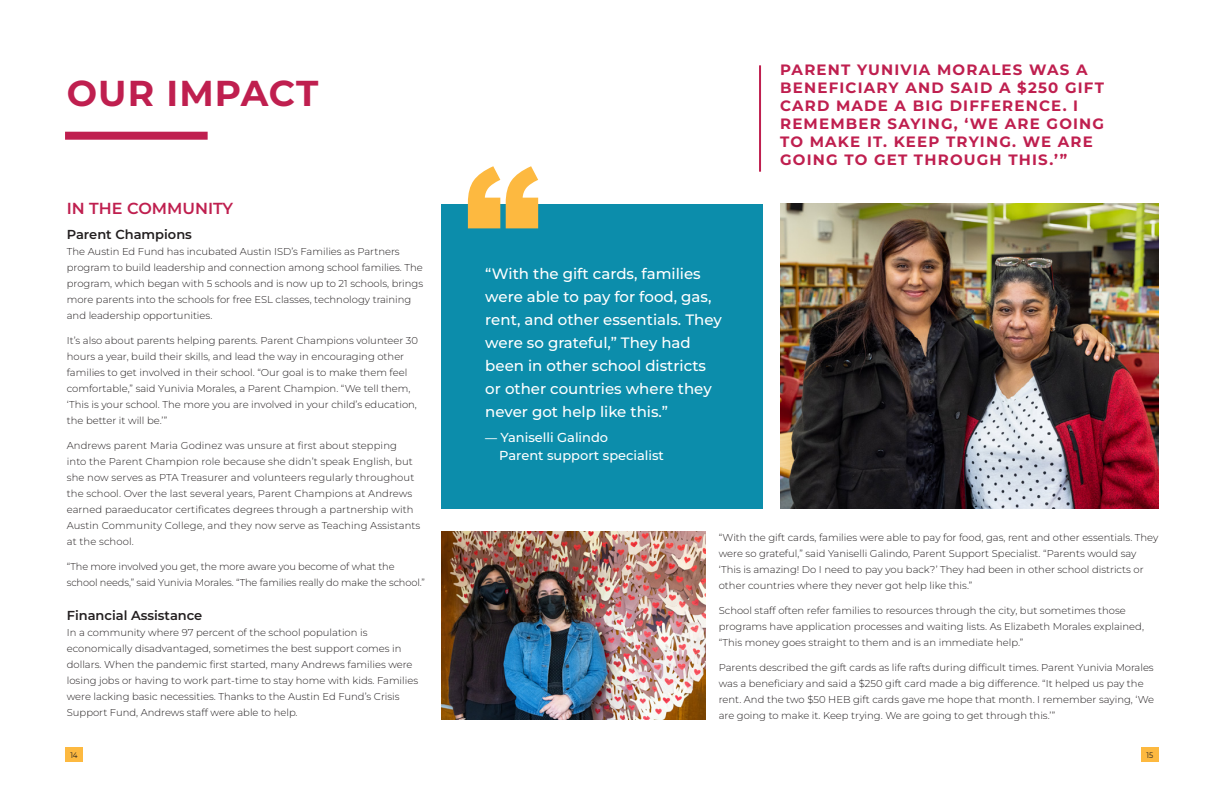
<style>
.page{position:relative;width:1224px;height:792px;background:#fff}
.page>*{position:absolute;margin:0;border:0;box-sizing:border-box;transform-origin:0 0}
.t1{font:700 36px "Montserrat";letter-spacing:.03em;color:#bf1f4f}
.t2{font:600 16px "Montserrat";color:#bf1f4f}
.t3{font:500 15px/23px "Montserrat";color:#fff}
.t4{font:700 15px/18px "Montserrat";letter-spacing:.08em;color:#bf1f4f}
.t5{font:500 13px/18px "Montserrat";color:#fff}
.t6{font:600 13px "Montserrat";color:#231f20}
.t7{font:300 10px/16px "Montserrat";color:#231f20}
.t8{font:8px "Montserrat";color:#231f20;scale:.91 1}
.s1{font-size:12px}
</style>
<div class="page">
<div style="left:65px;top:747px;width:18px;height:15px;background:#fdb940"></div>
<div style="left:1141px;top:747px;width:18px;height:15px;background:#fdb940"></div>
<img style="left:780px;top:204px;width:379px;height:305px">
<hr style="left:759px;top:65px;width:2px;height:107px;background:#bf1f4f">
<div style="left:65px;top:132px;width:143px;height:8px;background:#bf1f4f"></div>
<img style="left:441px;top:531px;width:264px;height:189px">
<div style="left:441px;top:204px;width:322px;height:305px;background:#0c8dab"></div>
<svg style="left:468px;top:166px;width:70px;height:62px"></svg>
<p class="t1" style="left:67px;top:70px;width:253px">OUR IMPACT</p>
<p class="t2" style="left:67px;top:198px;width:168px">IN THE COMMUNITY</p>
<p class="t6" style="left:67px;top:226px;width:127px">Parent Champions</p>
<p class="t7" style="left:67px;top:244px;width:358px">The Austin Ed Fund has incubated Austin ISD’s Families as Partners program to build leadership and connection among school families. The program, which began with 5 schools and is now up to 21 schools, brings more parents into the schools for free ESL classes, technology training and leadership opportunities.</p>
<p class="t7" style="left:67px;top:333px;width:353px">It’s also about parents helping parents. Parent Champions volunteer 30 hours a year, build their skills, and lead the way in encouraging other families to get involved in their school. “Our goal is to make them feel comfortable,” said Yunivia Morales, a Parent Champion. “We tell them, ‘This is your school. The more you are involved in your child’s education, the better it will be.’”</p>
<p class="t7" style="left:67px;top:438px;width:355px">Andrews parent Maria Godinez was unsure at first about stepping<br>into the Parent Champion role because she didn’t speak English, but she now serves as PTA Treasurer and volunteers regularly throughout the school. Over the last several years, Parent Champions at Andrews earned paraeducator certificates degrees through a partnership with Austin Community College, and they now serve as Teaching Assistants at the school.</p>
<p class="t7" style="left:67px;top:559px;width:360px">“The more involved you get, the more aware you become of what the school needs,” said Yunivia Morales. “The families really do make the school.”</p>
<p class="t6" style="left:67px;top:607px;width:137px">Financial Assistance</p>
<p class="t7" style="left:67px;top:625px;width:353px">In a community where 97 percent of the school population is economically disadvantaged, sometimes the best support comes in dollars. When the pandemic first started, many Andrews families were losing jobs or having to work part-time to stay home with kids. Families were lacking basic necessities. Thanks to the Austin Ed Fund’s Crisis Support Fund, Andrews staff were able to help.</p>
<p class="t3" style="left:485px;top:262px;width:238px">“With the gift cards, families were able to pay for food, gas, rent, and other essentials. They were so grateful,” They had been in other school districts or other countries where they never got help like this.”</p>
<p class="t5" style="left:499px;top:428px;width:166px;text-indent:-14px"><span class="s1">—</span> Yaniselli Galindo<br>Parent support specialist</p>
<p class="t4" style="left:780px;top:61px;width:326px">PARENT YUNIVIA MORALES WAS A<br>BENEFICIARY AND SAID A $250 GIFT<br>CARD MADE A BIG DIFFERENCE. I<br>REMEMBER SAYING, ‘WE ARE GOING<br>TO MAKE IT. KEEP TRYING. WE ARE<br>GOING TO GET THROUGH THIS.’”</p>
<p class="t7" style="left:719px;top:529px;width:441px">“With the gift cards, families were able to pay for food, gas, rent and other essentials. They were so grateful,” said Yaniselli Galindo, Parent Support Specialist. “Parents would say ‘This is amazing! Do I need to pay you back?’ They had been in other school districts or other countries where they never got help like this.”</p>
<p class="t7" style="left:719px;top:602px;width:427px">School staff often refer families to resources through the city, but sometimes those programs have application processes and waiting lists. As Elizabeth Morales explained, “This money goes straight to them and is an immediate help.”</p>
<p class="t7" style="left:719px;top:659px;width:437px">Parents described the gift cards as life rafts during difficult times. Parent Yunivia Morales was a beneficiary and said a $250 gift card made a big difference. “It helped us pay the rent. And the two $50 HEB gift cards gave me hope that month. I remember saying, ‘We are going to make it. Keep trying. We are going to get through this.’”</p>
<p class="t8" style="left:70px;top:749px;width:10px">14</p>
<p class="t8" style="left:1147px;top:749px;width:9px">15</p>
</div>
